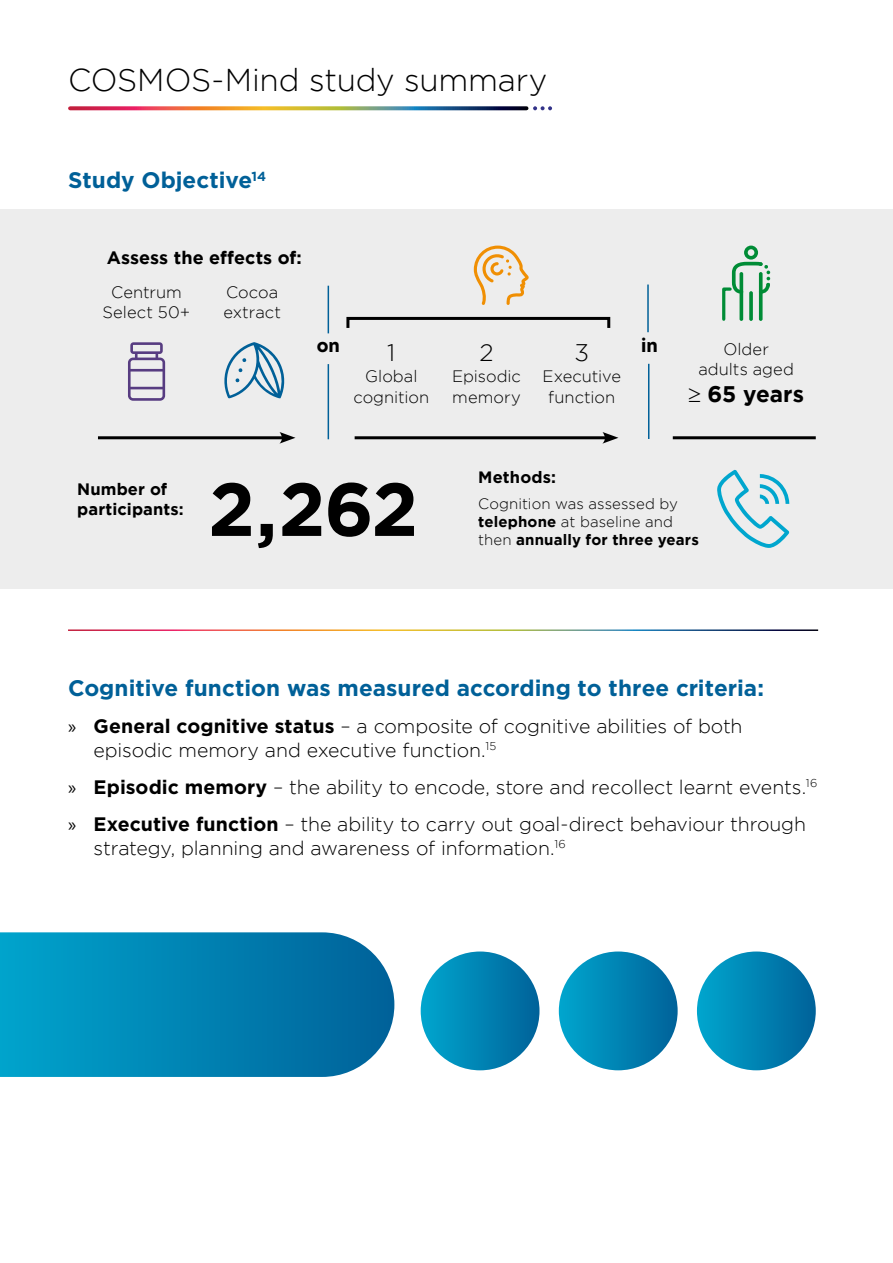
<style>
.page{position:relative;width:893px;height:1263px;background:#fff}
.page>*{position:absolute;margin:0;border:0;box-sizing:border-box;transform-origin:0 0}
.t1{font:700 75px "Gotham";color:#000}
.t2{font:300 31.5px "Gotham";letter-spacing:-.01em;color:#000}
.t3{font:300 24px "Gotham";color:#000}
.t4{font:700 22.5px "Gotham";color:#006098}
.t5{font:700 22.5px "Gotham";letter-spacing:-.005em;color:#000}
.t6{font:300 19.5px/24px "Gotham";letter-spacing:-.005em;color:#000}
.t7{font:700 18px "Gotham";color:#000}
.t8{font:700 18px "New Hero";color:#000}
.t9{font:300 16.5px/19.8px "Gotham";color:#000;text-align:center}
.t10{font:700 16.5px/19.8px "Gotham";letter-spacing:.005em;color:#000}
.t11{font:700 16.5px "Gotham";letter-spacing:.01em;color:#000}
.t12{font:300 15px/18px "Gotham";letter-spacing:.005em;color:#000}
.t13{font:700 15px "Gotham";letter-spacing:.01em;color:#000}
.s1{font-weight:700}
.s2{font-weight:300}
.s3{font-family:"Myriad Pro";font-weight:400}
</style>
<div class="page">
<div style="left:0;top:210px;width:893px;height:379px;background:#ededed"></div>
<svg style="left:70px;top:106px;width:457px;height:4px;background:#a2785f"></svg>
<svg style="left:533px;top:106px;width:19px;height:4px"></svg>
<svg style="left:128px;top:342px;width:37px;height:59px"></svg>
<div style="left:346px;top:317px;width:264px;height:12px;border:3px solid #000"></div>
<hr style="left:98px;top:436px;width:187px;height:3px;background:#000">
<svg style="left:279px;top:432px;width:16px;height:12px"></svg>
<hr style="left:355px;top:436px;width:253px;height:3px;background:#000">
<svg style="left:602px;top:432px;width:16px;height:12px"></svg>
<hr style="left:673px;top:436px;width:143px;height:3px;background:#000">
<svg style="left:717px;top:470px;width:72px;height:78px"></svg>
<svg style="left:474px;top:246px;width:55px;height:59px"></svg>
<svg style="left:722px;top:246px;width:48px;height:75px"></svg>
<svg style="left:224px;top:342px;width:61px;height:56px"></svg>
<hr style="left:328px;top:364px;width:1px;height:75px;background:#006098">
<hr style="left:328px;top:286px;width:1px;height:47px;background:#006098">
<hr style="left:648px;top:364px;width:1px;height:75px;background:#006098">
<hr style="left:647px;top:284px;width:2px;height:48px;background:#006098">
<svg style="left:0;top:932px;width:394px;height:145px;background:#0a88b6"></svg>
<div style="left:421px;top:951px;width:118px;height:119px;background:linear-gradient(to right,#03a7cf,#00639a);border-radius:59px"></div>
<div style="left:559px;top:951px;width:119px;height:119px;background:linear-gradient(to right,#00a5cd,#05659b);border-radius:59px"></div>
<div style="left:697px;top:951px;width:119px;height:119px;background:linear-gradient(to right,#01a6ce,#04649b);border-radius:59px"></div>
<h2 class="t2" style="left:68px;top:63px;width:481px">COSMOS-Mind study summary</h2>
<p class="t4" style="left:68px;top:165px;width:199px">Study Objective<sup>14</sup></p>
<p class="t7" style="left:107px;top:247px;width:197px">Assess the effects of:</p>
<p class="t9" style="left:103px;top:282px;width:89px">Centrum<br>Select 50+</p>
<p class="t9" style="left:223px;top:282px;width:59px;text-align:left">Cocoa extract</p>
<p class="t8" style="left:317px;top:333px;width:25px">on</p>
<p class="t8" style="left:641px;top:333px;width:18px">in</p>
<p class="t3" style="left:479px;top:339px;width:16px">2</p>
<p class="t9" style="left:452px;top:365px;width:70px;line-height:21px;text-align:left">Episodic memory</p>
<p class="t3" style="left:387px;top:339px;width:10px">1</p>
<p class="t9" style="left:353px;top:365px;width:77px;line-height:21px">Global cognition</p>
<p class="t3" style="left:574px;top:339px;width:16px">3</p>
<p class="t9" style="left:542px;top:365px;width:80px;line-height:21px">Executive function</p>
<p class="t9" style="left:698px;top:339px;width:97px">Older adults aged</p>
<p class="t5" style="left:688px;top:381px;width:117px">≥ 65 years</p>
<p class="t10" style="left:77px;top:479px;width:108px">Number of participants:</p>
<h1 class="t1" style="left:208px;top:466px;width:211px">2,262</h1>
<p class="t11" style="left:478px;top:466px;width:79px">Methods:</p>
<p class="t12" style="left:478px;top:495px;width:201px">Cognition was assessed by <span class="s1">telephone</span> at baseline and</p>
<p class="t13" style="left:478px;top:531px;width:222px"><span class="s2">then</span> annually for three years</p>
<p class="t4" style="left:68px;top:673px;width:697px">Cognitive function was measured according to three criteria:</p>
<p class="t6" style="left:94px;top:714px;width:650px;text-indent:-26px"><span class="s3">»</span> <span class="s1">General cognitive status</span> – a composite of cognitive abilities of both episodic memory and executive function.<sup>15</sup></p>
<p class="t6" style="left:68px;top:768px;width:751px;line-height:36.8px"><span class="s3">»</span> <span class="s1">Episodic memory</span> – the ability to encode, store and recollect learnt events.<sup>16 </sup><span class="s3">»</span> <span class="s1">Executive function</span> – the ability to carry out goal-direct behaviour through</p>
<p class="t6" style="left:94px;top:835px;width:474px">strategy, planning and awareness of information.<sup>16</sup></p>
</div>
